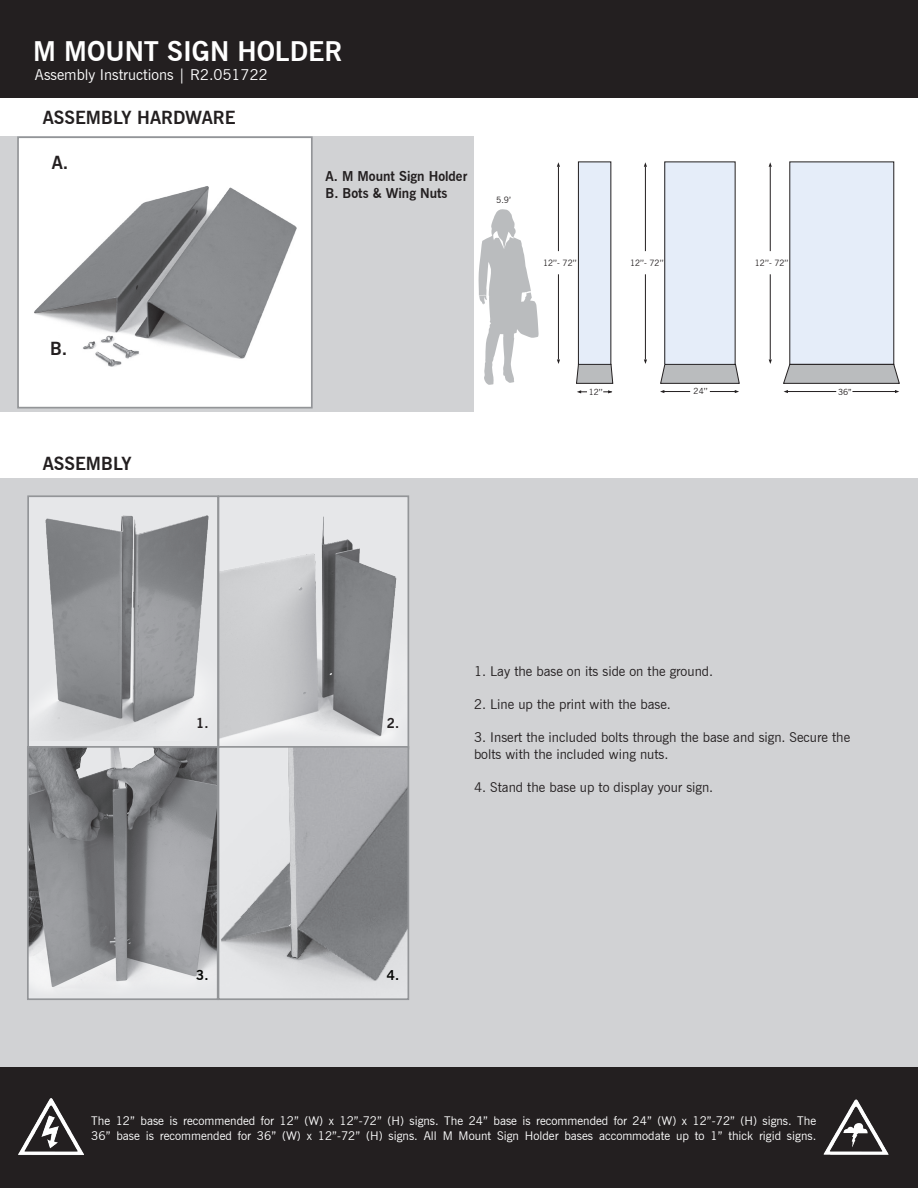
<style>
.page{position:relative;width:918px;height:1188px;background:#fff}
.page>*{position:absolute;margin:0;border:0;box-sizing:border-box;transform-origin:0 0}
.t1{font:700 27px "News Gothic BT";color:#fff}
.t2{font:700 18px "News Gothic BT";color:#231f20}
.t3{font:18px "News Gothic BT";color:#fff}
.t4{font:15px "News Gothic BT";color:#fff}
.t5{font:13.5px/16.5px "News Gothic BT";color:#231f20}
.t6{font:700 13.5px "News Gothic BT";color:#231f20}
.t7{font:700 13.5px "News Gothic BT";color:#040503}
.t8{font:12px/14.4px "News Gothic BT";color:#fff}
.t9{font:8.7px "News Gothic BT";color:#231f20}
.t10{font:8.55px "News Gothic BT";color:#231f20}
</style>
<div class="page">
<div style="left:0;top:478px;width:918px;height:700px;background:#d1d2d4"></div>
<div style="left:0;top:136px;width:474px;height:276px;background:#d1d2d4"></div>
<img style="left:20px;top:139px;width:290px;height:266px">
<div style="left:17px;top:136px;width:296px;height:272px;border:2px solid #939598"></div>
<img style="left:30px;top:498px;width:186px;height:243px">
<div style="left:27px;top:495px;width:192px;height:254px;border:2px solid #939598"></div>
<img style="left:30px;top:749px;width:186px;height:248px">
<div style="left:27px;top:746px;width:192px;height:254px;border:2px solid #939598"></div>
<img style="left:221px;top:501px;width:185px;height:245px">
<div style="left:218px;top:495px;width:191px;height:254px;border:2px solid #939598"></div>
<svg style="left:221px;top:749px;width:185px;height:248px;background:#b3b4b7"></svg>
<div style="left:218px;top:746px;width:191px;height:254px;border:2px solid #939598"></div>
<div style="left:0;top:0;width:918px;height:97px;background:#231f20"></div>
<div style="left:0;top:1067px;width:918px;height:121px;background:#231f20"></div>
<img style="left:824px;top:1099px;width:65px;height:56px">
<img style="left:18px;top:1098px;width:66px;height:57px">
<svg style="left:577px;top:390px;width:10px;height:3px"></svg>
<svg style="left:603px;top:390px;width:9px;height:3px"></svg>
<svg style="left:660px;top:390px;width:30px;height:3px"></svg>
<svg style="left:710px;top:390px;width:29px;height:3px"></svg>
<hr style="left:786px;top:391px;width:50px;height:1px;background:#231f20">
<hr style="left:852px;top:391px;width:44px;height:1px;background:#231f20">
<hr style="left:558px;top:274px;width:1px;height:86px;background:#231f20">
<hr style="left:558px;top:167px;width:1px;height:84px;background:#231f20">
<svg style="left:557px;top:162px;width:3px;height:5px"></svg>
<hr style="left:645px;top:274px;width:1px;height:86px;background:#231f20">
<hr style="left:645px;top:167px;width:1px;height:84px;background:#231f20">
<svg style="left:644px;top:162px;width:3px;height:5px"></svg>
<hr style="left:770px;top:274px;width:1px;height:86px;background:#231f20">
<hr style="left:770px;top:167px;width:1px;height:84px;background:#231f20">
<svg style="left:769px;top:162px;width:3px;height:5px"></svg>
<svg style="left:478px;top:209px;width:61px;height:176px"></svg>
<div style="left:790px;top:162px;width:104px;height:202px;background:#e5edf9"></div>
<svg style="left:783px;top:364px;width:117px;height:20px;background:#adaeb0"></svg>
<svg style="left:660px;top:364px;width:79px;height:20px;background:#acadaf"></svg>
<div style="left:665px;top:162px;width:70px;height:202px;background:#e5edf9"></div>
<svg style="left:576px;top:364px;width:37px;height:20px"></svg>
<div style="left:578px;top:162px;width:33px;height:202px;background:#e5edf9"></div>
<div style="left:578px;top:162px;width:33px;height:202px;border:1px solid #221f20"></div>
<p class="t1" style="left:33px;top:35px;width:311px">M MOUNT SIGN HOLDER</p>
<p class="t4" style="left:35px;top:66px;width:234px">Assembly Instructions | R2.051722</p>
<p class="t1" style="left:48px;top:37px;width:322px">ROUND FOLDABLE TABLE</p>
<p class="t3" style="left:48px;top:65px;width:168px">Assembly Instructions</p>
<p class="t2" style="left:43px;top:107px;width:194px">ASSEMBLY HARDWARE</p>
<p class="t2" style="left:52px;top:152px;width:18px">A.</p>
<p class="t2" style="left:50px;top:338px;width:19px">B.</p>
<p class="t2" style="left:43px;top:452px;width:90px">ASSEMBLY</p>
<p class="t6" style="left:326px;top:168px;width:143px">A. M Mount Sign Holder</p>
<p class="t6" style="left:326px;top:185px;width:124px">B. Bots &amp; Wing Nuts</p>
<p class="t9" style="left:496px;top:195px;width:16px">5.9’</p>
<p class="t9" style="left:543px;top:258px;width:35px">12’’- 72’’</p>
<p class="t9" style="left:630px;top:258px;width:35px">12’’- 72’’</p>
<p class="t9" style="left:755px;top:258px;width:35px">12’’- 72’’</p>
<p class="t10" style="left:589px;top:386px;width:16px">12’’</p>
<p class="t10" style="left:694px;top:386px;width:16px">24’’</p>
<p class="t10" style="left:838px;top:386px;width:15px">36”</p>
<p class="t6" style="left:196px;top:715px;width:14px">1.</p>
<p class="t6" style="left:387px;top:715px;width:14px">2.</p>
<p class="t7" style="left:196px;top:967px;width:14px">3.</p>
<p class="t7" style="left:387px;top:967px;width:14px">4.</p>
<p class="t5" style="left:474px;top:663px;width:241px">1. Lay the base on its side on the ground.</p>
<p class="t5" style="left:474px;top:696px;width:199px">2. Line up the print with the base.</p>
<p class="t5" style="left:474px;top:729px;width:378px">3. Insert the included bolts through the base and sign. Secure the bolts with the included wing nuts.</p>
<p class="t5" style="left:474px;top:779px;width:241px">4. Stand the base up to display your sign.</p>
<p class="t8" style="left:91px;top:1114px;width:726px">The 12” base is recommended for 12” (W) x 12”-72” (H) signs. The 24” base is recommended for 24” (W) x 12”-72” (H) signs. The<br>36” base is recommended for 36” (W) x 12”-72” (H) signs. All M Mount Sign Holder bases accommodate up to 1” thick rigid signs.</p>
</div>
